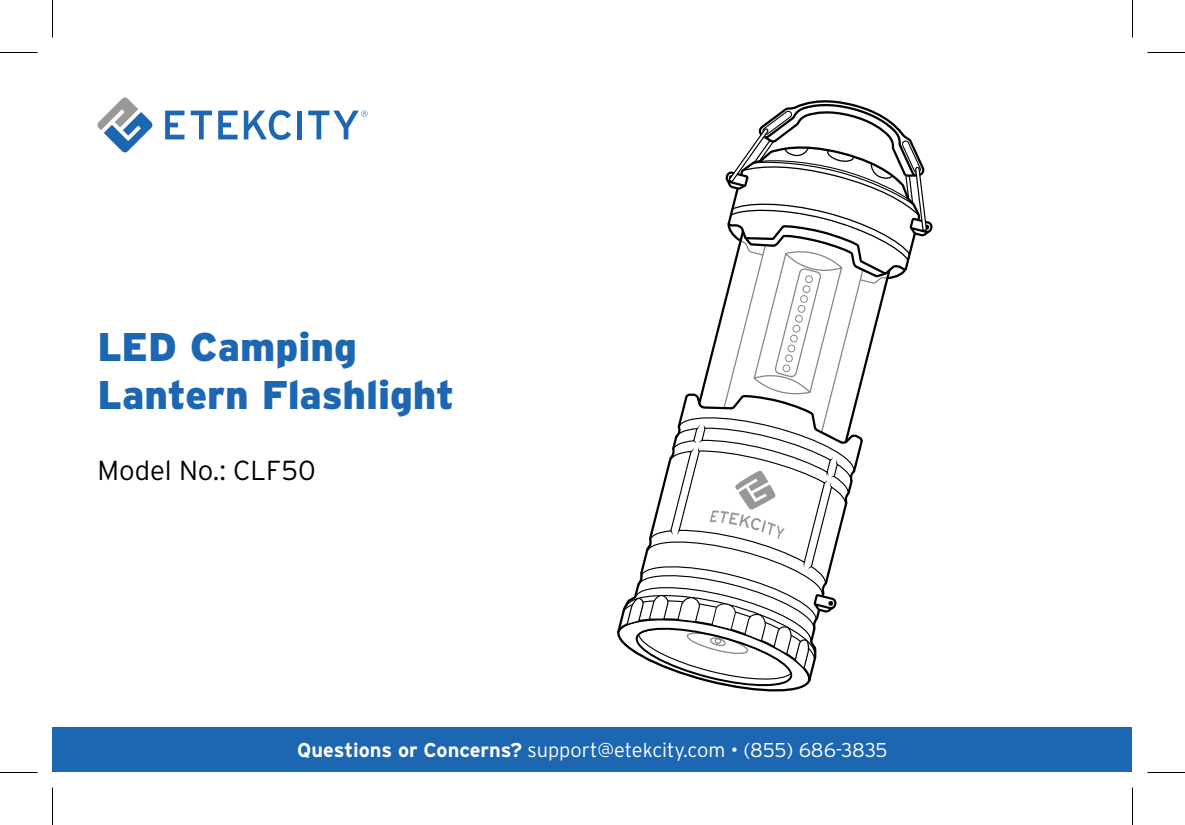
<style>
.page{position:relative;width:1185px;height:825px;background:#fff}
.page>*{position:absolute;margin:0;border:0;box-sizing:border-box;transform-origin:0 0}
.t1{font:900 40px/48px "Interstate";color:#1d67b2}
.t2{font:300 27.5px "Interstate";color:#000}
.t3{font:300 20px "Interstate";color:#fff}
.s1{font-weight:700}
</style>
<div class="page">
<div style="left:52px;top:728px;width:1080px;height:44px;background:#1d67b2"></div>
<svg style="left:191px;top:111px;width:21px;height:28px"></svg>
<svg style="left:244px;top:110px;width:47px;height:30px"></svg>
<div style="left:297px;top:111px;width:5px;height:28px;background:#1d67b2"></div>
<svg style="left:165px;top:111px;width:20px;height:28px"></svg>
<svg style="left:218px;top:111px;width:20px;height:28px"></svg>
<svg style="left:98px;top:98px;width:54px;height:54px"></svg>
<svg style="left:308px;top:111px;width:60px;height:28px"></svg>
<svg style="left:617px;top:100px;width:316px;height:590px"></svg>
<hr style="left:0;top:52px;width:38px;height:1px;background:#000">
<hr style="left:1148px;top:52px;width:37px;height:1px;background:#000">
<hr style="left:0;top:772px;width:38px;height:1px;background:#000">
<hr style="left:1148px;top:772px;width:37px;height:1px;background:#000">
<hr style="left:52px;top:0;width:1px;height:38px;background:#000">
<hr style="left:52px;top:788px;width:1px;height:37px;background:#000">
<hr style="left:1132px;top:0;width:1px;height:38px;background:#000">
<hr style="left:1132px;top:788px;width:1px;height:37px;background:#000">
<h1 class="t1" style="left:98px;top:322px;width:358px">LED Camping<br>Lantern Flashlight</h1>
<h2 class="t2" style="left:98px;top:455px;width:220px">Model No.: CLF50</h2>
<p class="t3" style="left:297px;top:739px;width:592px"><span class="s1">Questions or Concerns?</span> support@etekcity.com • (855) 686-3835</p>
</div>
